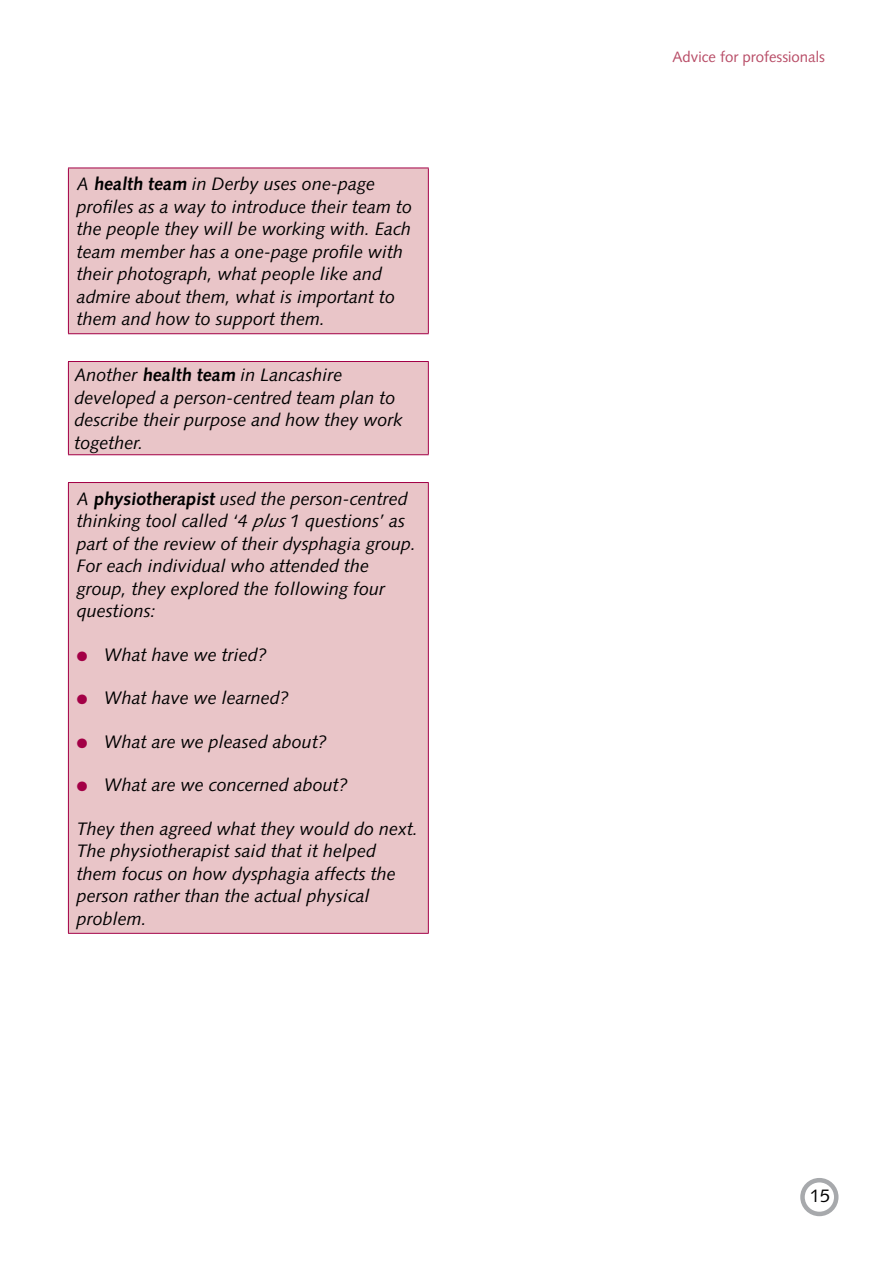
<style>
.page{position:relative;width:893px;height:1263px;background:#fff}
.page>*{position:absolute;margin:0;border:0;box-sizing:border-box;transform-origin:0 0}
.t1{font:18.15px "Syntax";color:#000}
.t2{font:italic 18px/22.5px "Syntax";color:#000}
.t3{font:15px "Syntax";color:#b84d67}
.s1{font-weight:700}
.s2{color:#a30046}
</style>
<div class="page">
<div style="left:800px;top:1178px;width:38px;height:38px;border:4px solid #a7a9ac;border-radius:50%"></div>
<div style="left:68px;top:168px;width:360px;height:166px;background:#e9c5c8"></div>
<hr style="left:68px;top:168px;width:361px;height:1px;background:#a30046">
<hr style="left:68px;top:168px;width:1px;height:165px;background:#a30046">
<hr style="left:428px;top:168px;width:1px;height:165px;background:#a30046">
<hr style="left:68px;top:333px;width:361px;height:1px;background:#a30046">
<div style="left:68px;top:361px;width:360px;height:94px;background:#e9c5c8"></div>
<hr style="left:68px;top:361px;width:361px;height:1px;background:#a30046">
<hr style="left:68px;top:362px;width:1px;height:92px;background:#a30046">
<hr style="left:428px;top:362px;width:1px;height:92px;background:#a30046">
<hr style="left:68px;top:454px;width:361px;height:1px;background:#a30046">
<div style="left:68px;top:482px;width:360px;height:451px;background:#e9c5c8"></div>
<hr style="left:68px;top:482px;width:361px;height:1px;background:#a30046">
<hr style="left:68px;top:483px;width:1px;height:450px;background:#a30046">
<hr style="left:428px;top:483px;width:1px;height:450px;background:#a30046">
<hr style="left:68px;top:933px;width:361px;height:1px;background:#a30046">
<p class="t2" style="left:77px;top:173px;width:337px">A <span class="s1">health team</span> in Derby uses one‑page profiles as a way to introduce their team to the people they will be working with. Each team member has a one‑page profile with their photograph, what people like and admire about them, what is important to them and how to support them.</p>
<p class="t2" style="left:74px;top:364px;width:330px">Another <span class="s1">health team</span> in Lancashire developed a person‑centred team plan to describe their purpose and how they work together.</p>
<p class="t2" style="left:77px;top:487px;width:341px">A <span class="s1">physiotherapist</span> used the person‑centred thinking tool called ‘4 plus 1 questions’ as part of the review of their dysphagia group.<br>For each individual who attended the group, they explored the following four questions:</p>
<p class="t2" style="left:77px;top:643px;width:192px"><span class="s2">●●</span> What have we tried?</p>
<p class="t2" style="left:77px;top:687px;width:214px"><span class="s2">●●</span> What have we learned?</p>
<p class="t2" style="left:77px;top:730px;width:252px"><span class="s2">●●</span> What are we pleased about?</p>
<p class="t2" style="left:77px;top:774px;width:273px"><span class="s2">●●</span> What are we concerned about?</p>
<p class="t2" style="left:77px;top:817px;width:343px">They then agreed what they would do next.<br>The physiotherapist said that it helped them focus on how dysphagia affects the person rather than the actual physical problem.</p>
<p class="t3" style="left:673px;top:48px;width:154px">Advice for professionals</p>
<p class="t1" style="left:810px;top:1185px;width:22px">15</p>
</div>
